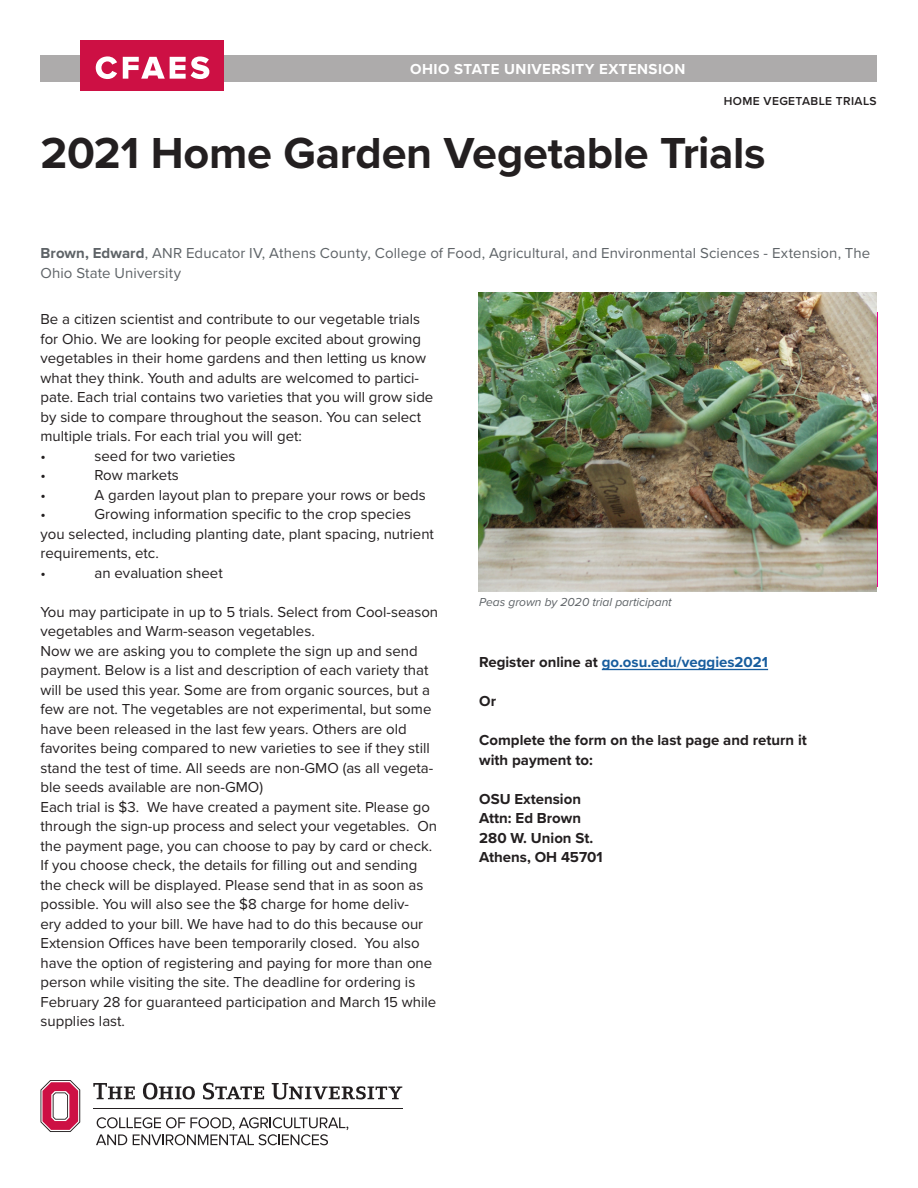
<style>
.page{position:relative;width:918px;height:1188px;background:#fff}
.page>*{position:absolute;margin:0;border:0;box-sizing:border-box;transform-origin:0 0}
.Head-main{font:700 45px "Proxima Nova";letter-spacing:-.005em;color:#231f20}
.t1{font:15px/19.5px "Proxima Nova";color:#231f20}
.Author_Name{font:15px/19.5px "Proxima Nova";letter-spacing:.005em;color:#5e6367}
.Subhead{font:700 15px/19.5px "Proxima Nova";color:#231f20}
.Subhead-2{font:700 15px "Proxima Nova";color:#175d9e}
.Subhead-3{font:700 15px "Proxima Nova";letter-spacing:.03em;color:#fff}
.captions{font:italic 12px "Proxima Nova";color:#5e6367}
.t2{font:600 12px "Proxima Nova";letter-spacing:.03em;color:#231f20}
.s1{font-weight:700}
.s2{color:#231f20}
</style>
<div class="page">
<div style="left:40px;top:55px;width:837px;height:27px;background:#adabab"></div>
<div style="left:80px;top:40px;width:144px;height:51px;background:#cd1044"></div>
<svg style="left:96px;top:56px;width:21px;height:23px"></svg>
<svg style="left:123px;top:56px;width:86px;height:23px"></svg>
<svg style="left:96px;top:1117px;width:252px;height:28px"></svg>
<svg style="left:40px;top:1080px;width:40px;height:52px"></svg>
<hr style="left:93px;top:1108px;width:310px;height:1px;background:#231f20">
<svg style="left:93px;top:1083px;width:42px;height:16px"></svg>
<svg style="left:143px;top:1083px;width:52px;height:17px"></svg>
<svg style="left:203px;top:1083px;width:61px;height:17px"></svg>
<svg style="left:272px;top:1083px;width:130px;height:17px"></svg>
<hr style="left:602px;top:669px;width:166px;height:1px;background:#175d9e">
<img style="left:478px;top:293px;width:399px;height:299px">
<p class="Subhead-3" style="left:410px;top:58px;width:277px">OHIO STATE UNIVERSITY EXTENSION</p>
<p class="t2" style="left:724px;top:92px;width:154px">HOME VEGETABLE TRIALS</p>
<p class="Head-main" style="left:40px;top:119px;width:727px">2021 Home Garden Vegetable Trials</p>
<p class="Author_Name" style="left:40px;top:243px;width:831px"><span class="s1">Brown, Edward</span>, ANR Educator IV, Athens County, College of Food, Agricultural, and Environmental Sciences - Extension, The<br>Ohio State University</p>
<p class="t1" style="left:40px;top:309px;width:394px">Be a citizen scientist and contribute to our vegetable trials for Ohio. We are looking for people excited about growing vegetables in their home gardens and then letting us know what they think. Youth and adults are welcomed to partici&shy;pate. Each trial contains two varieties that you will grow side by side to compare throughout the season. You can select multiple trials. For each trial you will get:</p>
<p class="t1" style="left:40px;top:445px;width:7px">•</p>
<p class="t1" style="left:94px;top:445px;width:143px">seed for two varieties</p>
<p class="t1" style="left:40px;top:465px;width:7px">•</p>
<p class="t1" style="left:94px;top:465px;width:86px">Row markets</p>
<p class="t1" style="left:40px;top:484px;width:7px">•</p>
<p class="t1" style="left:94px;top:484px;width:333px">A garden layout plan to prepare your rows or beds</p>
<p class="t1" style="left:40px;top:504px;width:7px">•</p>
<p class="t1" style="left:40px;top:504px;width:395px;text-indent:54px">Growing information specific to the crop species you selected, including planting date, plant spacing, nutrient requirements, etc.</p>
<p class="t1" style="left:40px;top:562px;width:7px">•</p>
<p class="t1" style="left:94px;top:562px;width:130px">an evaluation sheet</p>
<p class="t1" style="left:40px;top:601px;width:399px">You may participate in up to 5 trials. Select from Cool-season vegetables and Warm-season vegetables.</p>
<p class="t1" style="left:40px;top:640px;width:394px">Now we are asking you to complete the sign up and send payment. Below is a list and description of each variety that will be used this year. Some are from organic sources, but a few are not. The vegetables are not experimental, but some have been released in the last few years. Others are old favorites being compared to new varieties to see if they still stand the test of time. All seeds are non-GMO (as all vegeta&shy;ble seeds available are non-GMO)</p>
<p class="t1" style="left:40px;top:796px;width:398px">Each trial is $3. We have created a payment site. Please go through the sign-up process and select your vegetables. On the payment page, you can choose to pay by card or check.<br>If you choose check, the details for filling out and sending the check will be displayed. Please send that in as soon as possible. You will also see the $8 charge for home deliv-<br>ery added to your bill. We have had to do this because our Extension Offices have been temporarily closed. You also have the option of registering and paying for more than one person while visiting the site. The deadline for ordering is February 28 for guaranteed participation and March 15 while supplies last.</p>
<p class="captions" style="left:479px;top:593px;width:194px">Peas grown by 2020 trial participant</p>
<p class="Subhead-2" style="left:479px;top:651px;width:290px"><span class="s2">Register online at</span> go.osu.edu/veggies2021</p>
<p class="Subhead" style="left:479px;top:691px;width:18px">Or</p>
<p class="Subhead" style="left:479px;top:730px;width:329px">Complete the form on the last page and return it with payment to:</p>
<p class="Subhead" style="left:479px;top:789px;width:103px">OSU Extension</p>
<p class="Subhead" style="left:479px;top:808px;width:103px">Attn: Ed Brown</p>
<p class="Subhead" style="left:479px;top:828px;width:115px">280 W. Union St.</p>
<p class="Subhead" style="left:479px;top:847px;width:125px">Athens, OH 45701</p>
</div>
